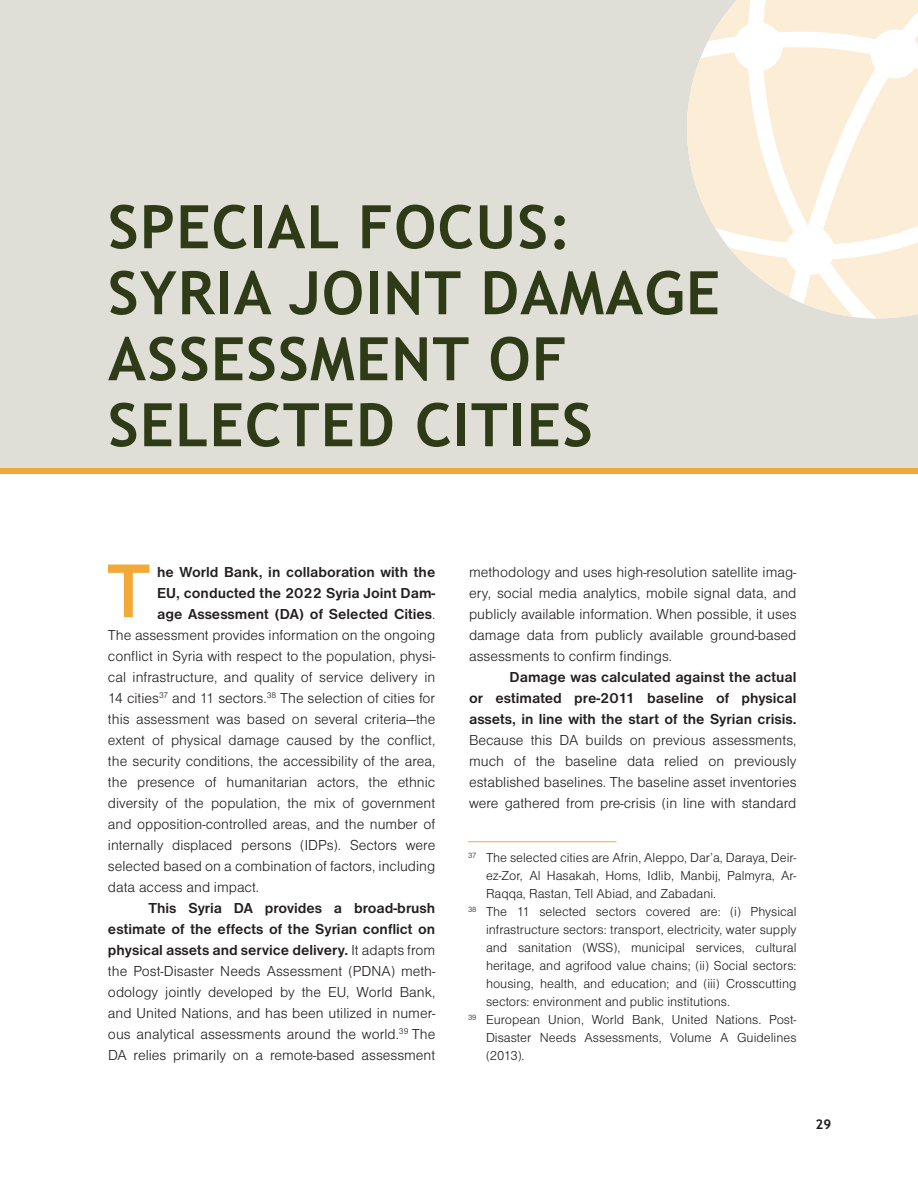
<style>
.page{position:relative;width:918px;height:1188px;background:#fff}
.page>*{position:absolute;margin:0;border:0;box-sizing:border-box;transform-origin:0 0}
.t1{font:700 73.65px "Trebuchet MS";color:#f3a937;scale:.95 1}
.t2{font:700 60px/66px "Trebuchet MS";letter-spacing:.02em;color:#2e3b16}
.t3{font:300 15px/21px "Nimbus Sans D";color:#231f20;text-align:justify}
.t4{font:700 15px/21px "Nimbus Sans D";color:#231f20;text-align:justify}
.t5{font:300 13.5px "Nimbus Sans D";color:#231f20}
.t6{font:700 13.5px "Trebuchet MS";color:#231f20}
.s1{font-weight:300}
.s2{font-weight:700}
</style>
<div class="page">
<div style="left:0;top:0;width:918px;height:470px;background:#dfdfd7"></div>
<div style="left:0;top:468px;width:918px;height:6px;background:#f3a937"></div>
<hr style="left:468px;top:841px;width:148px;height:1px;background:#f3a937">
<svg style="left:687px;top:0;width:231px;height:318px;background:#f8efe0"></svg>
<h2 class="t2" style="left:108px;top:194px;width:614px">SPECIAL FOCUS:<br>SYRIA JOINT DAMAGE<br>ASSESSMENT OF<br>SELECTED CITIES</h2>
<h1 class="t1" style="left:107px;top:545px;width:47px">T</h1>
<p class="t4" style="left:157px;top:561px;width:280px">he World Bank, in collaboration with the</p>
<p class="t4" style="left:157px;top:582px;width:280px">EU, conducted the 2022 Syria Joint Dam-</p>
<p class="t4" style="left:157px;top:603px;width:280px">age Assessment (DA) of Selected Cities<span class="s1">.</span></p>
<p class="t3" style="left:108px;top:624px;width:329px">The assessment provides information on the ongoing</p>
<p class="t3" style="left:108px;top:645px;width:329px">conflict in Syria with respect to the population, physi-</p>
<p class="t3" style="left:108px;top:666px;width:329px">cal infrastructure, and quality of service delivery in</p>
<p class="t3" style="left:108px;top:687px;width:329px">14 cities<sup>37</sup> and 11 sectors.<sup>38</sup> The selection of cities for</p>
<p class="t3" style="left:108px;top:708px;width:329px">this assessment was based on several criteria—the</p>
<p class="t3" style="left:108px;top:729px;width:329px">extent of physical damage caused by the conflict,</p>
<p class="t3" style="left:108px;top:750px;width:329px">the security conditions, the accessibility of the area,</p>
<p class="t3" style="left:108px;top:771px;width:329px">the presence of humanitarian actors, the ethnic</p>
<p class="t3" style="left:108px;top:792px;width:329px">diversity of the population, the mix of government</p>
<p class="t3" style="left:108px;top:813px;width:329px">and opposition-controlled areas, and the number of</p>
<p class="t3" style="left:108px;top:834px;width:329px">internally displaced persons (IDPs). Sectors were</p>
<p class="t3" style="left:108px;top:855px;width:329px">selected based on a combination of factors, including</p>
<p class="t3" style="left:108px;top:876px;width:153px">data access and impact.</p>
<p class="t3" style="left:108px;top:897px;width:329px;text-indent:40px"><span class="s2">This Syria DA provides a broad-brush estimate of the effects of the Syrian conflict on physical assets and service delivery.</span> It adapts from the Post-Disaster Needs Assessment (PDNA) meth&shy;odology jointly developed by the EU, World Bank, and United Nations, and has been utilized in numer&shy;ous analytical assessments around the world.<sup>39</sup> The DA relies primarily on a remote-based assessment</p>
<p class="t3" style="left:469px;top:561px;width:329px">methodology and uses high-resolution satellite imag&shy;ery, social media analytics, mobile signal data, and publicly available information. When possible, it uses damage data from publicly available ground-based assessments to confirm findings.</p>
<p class="t4" style="left:469px;top:666px;width:329px;text-indent:40px">Damage was calculated against the actual or estimated pre-2011 baseline of physical assets, in line with the start of the Syrian crisis.</p>
<p class="t3" style="left:469px;top:729px;width:329px">Because this DA builds on previous assessments, much of the baseline data relied on previously established baselines. The baseline asset inventories were gathered from pre-crisis (in line with standard</p>
<p class="t5" style="left:468px;top:850px;width:330px"><sup>37</sup> The selected cities are Afrin, Aleppo, Dar’a, Daraya, Deir-</p>
<p class="t5" style="left:486px;top:868px;width:312px">ez-Zor, Al Hasakah, Homs, Idlib, Manbij, Palmyra, Ar-</p>
<p class="t5" style="left:486px;top:886px;width:232px">Raqqa, Rastan, Tell Abiad, and Zabadani.</p>
<p class="t5" style="left:468px;top:904px;width:330px"><sup>38</sup> The 11 selected sectors covered are: (i) Physical</p>
<p class="t5" style="left:486px;top:922px;width:312px">infrastructure sectors: transport, electricity, water supply</p>
<p class="t5" style="left:486px;top:940px;width:312px">and sanitation (WSS), municipal services, cultural</p>
<p class="t5" style="left:486px;top:958px;width:312px">heritage, and agrifood value chains; (ii) Social sectors:</p>
<p class="t5" style="left:486px;top:976px;width:312px">housing, health, and education; and (iii) Crosscutting</p>
<p class="t5" style="left:486px;top:994px;width:245px">sectors: environment and public institutions.</p>
<p class="t5" style="left:468px;top:1012px;width:330px"><sup>39</sup> European Union, World Bank, United Nations. Post-</p>
<p class="t5" style="left:486px;top:1030px;width:312px">Disaster Needs Assessments, Volume A Guidelines</p>
<p class="t5" style="left:486px;top:1048px;width:40px">(2013).</p>
<p class="t6" style="left:816px;top:1116px;width:17px">29</p>
</div>
